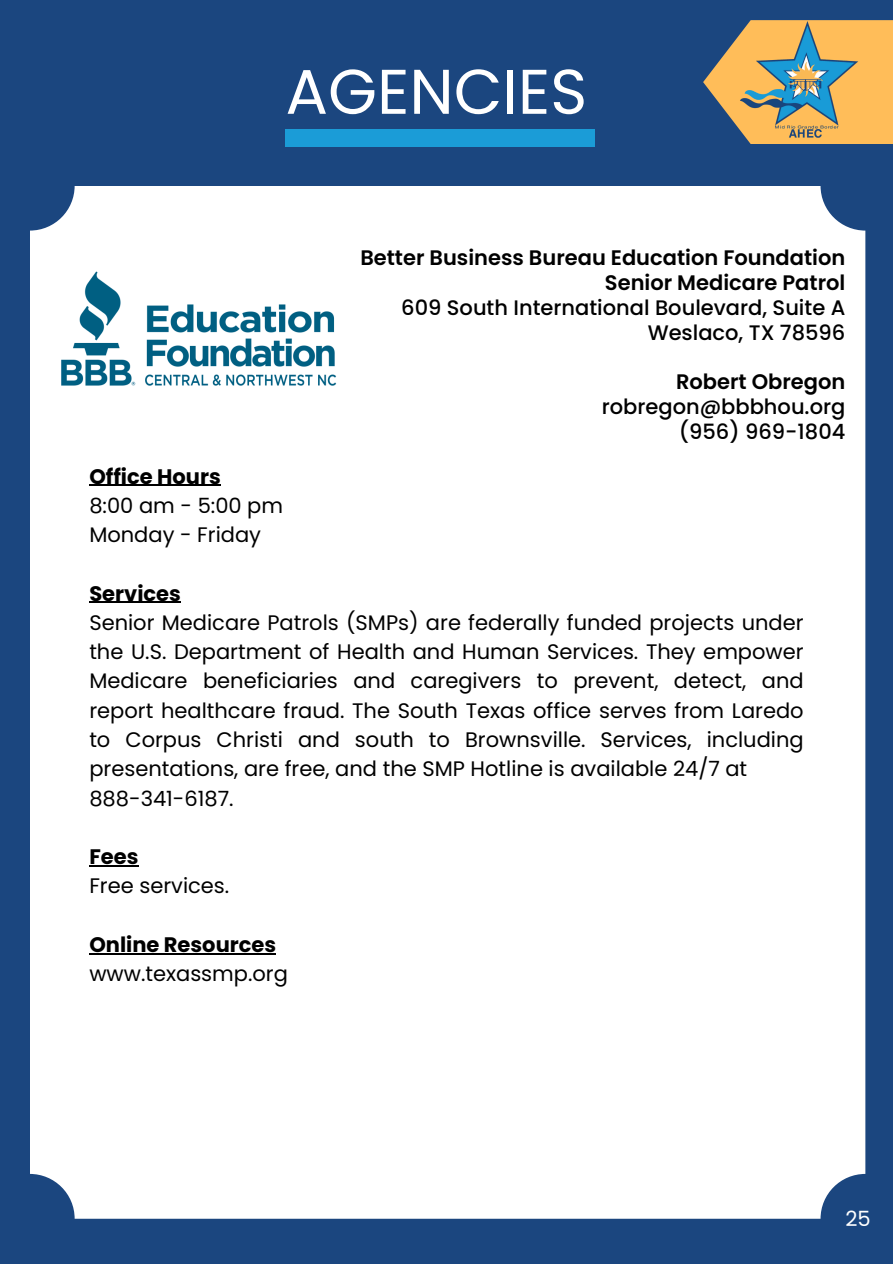
<style>
.page{position:relative;width:893px;height:1264px;background:#fff}
.page>*{position:absolute;margin:0;border:0;box-sizing:border-box;transform-origin:0 0}
.t1{font:63px "Poppins";color:#fff}
.t2{font:21px/29.2px "Poppins";color:#000;text-align:justify}
.t3{font:600 21px/24.8px "Poppins";color:#000;text-align:right}
.t4{font:500 21px/24.8px "Poppins";color:#000;text-align:right}
.t5{font:700 21px "Poppins";color:#000}
.t6{font:21px "Poppins";color:#fff}
.s1{font-weight:500}
.s2{font-weight:600}
</style>
<div class="page">
<div style="left:0;top:0;width:892px;height:1263px;background:#1b467f"></div>
<div style="left:285px;top:130px;width:309px;height:17px;background:#1b9cd7"></div>
<div style="left:30px;top:186px;width:835px;height:1032px;background:#fff;border-radius:45px"></div>
<hr style="left:89px;top:485px;width:132px;height:1px;background:#000">
<hr style="left:89px;top:602px;width:92px;height:1px;background:#000">
<hr style="left:89px;top:865px;width:49px;height:1px;background:#000">
<hr style="left:89px;top:953px;width:187px;height:1px;background:#000">
<svg style="left:703px;top:20px;width:189px;height:124px"></svg>
<img style="left:737px;top:20px;width:122px;height:119px">
<img style="left:61px;top:271px;width:276px;height:115px">
<p class="t1" style="left:285px;top:48px;width:303px">AGENCIES</p>
<p class="t3" style="left:360px;top:245px;width:486px">Better Business Bureau Education Foundation<br>Senior Medicare Patrol<br><span class="s1">609 South International Boulevard, Suite A<br>Weslaco, TX 78596</span></p>
<p class="t4" style="left:601px;top:369px;width:245px"><span class="s2">Robert Obregon </span>robregon@bbbhou.org (956) 969-1804</p>
<h1 class="t5" style="left:89px;top:461px;width:133px">Office Hours</h1>
<p class="t2" style="left:89px;top:491px;width:195px">8:00 am - 5:00 pm</p>
<p class="t2" style="left:89px;top:520px;width:173px">Monday - Friday</p>
<h2 class="t5" style="left:89px;top:578px;width:93px">Services</h2>
<h2 class="t2" style="left:89px;top:608px;width:715px">Senior Medicare Patrols (SMPs) are federally funded projects under the U.S. Department of Health and Human Services. They empower Medicare beneficiaries and caregivers to prevent, detect, and report healthcare fraud. The South Texas office serves from Laredo to Corpus Christi and south to Brownsville. Services, including presentations, are free, and the SMP Hotline is available 24/7 at</h2>
<p class="t2" style="left:89px;top:783px;width:146px">888-341-6187.</p>
<p class="t5" style="left:89px;top:842px;width:51px">Fees</p>
<p class="t2" style="left:89px;top:871px;width:141px">Free services.</p>
<p class="t5" style="left:89px;top:929px;width:188px">Online Resources</p>
<p class="t2" style="left:89px;top:959px;width:200px">www.texassmp.org</p>
<p class="t6" style="left:845px;top:1203px;width:27px">25</p>
</div>
